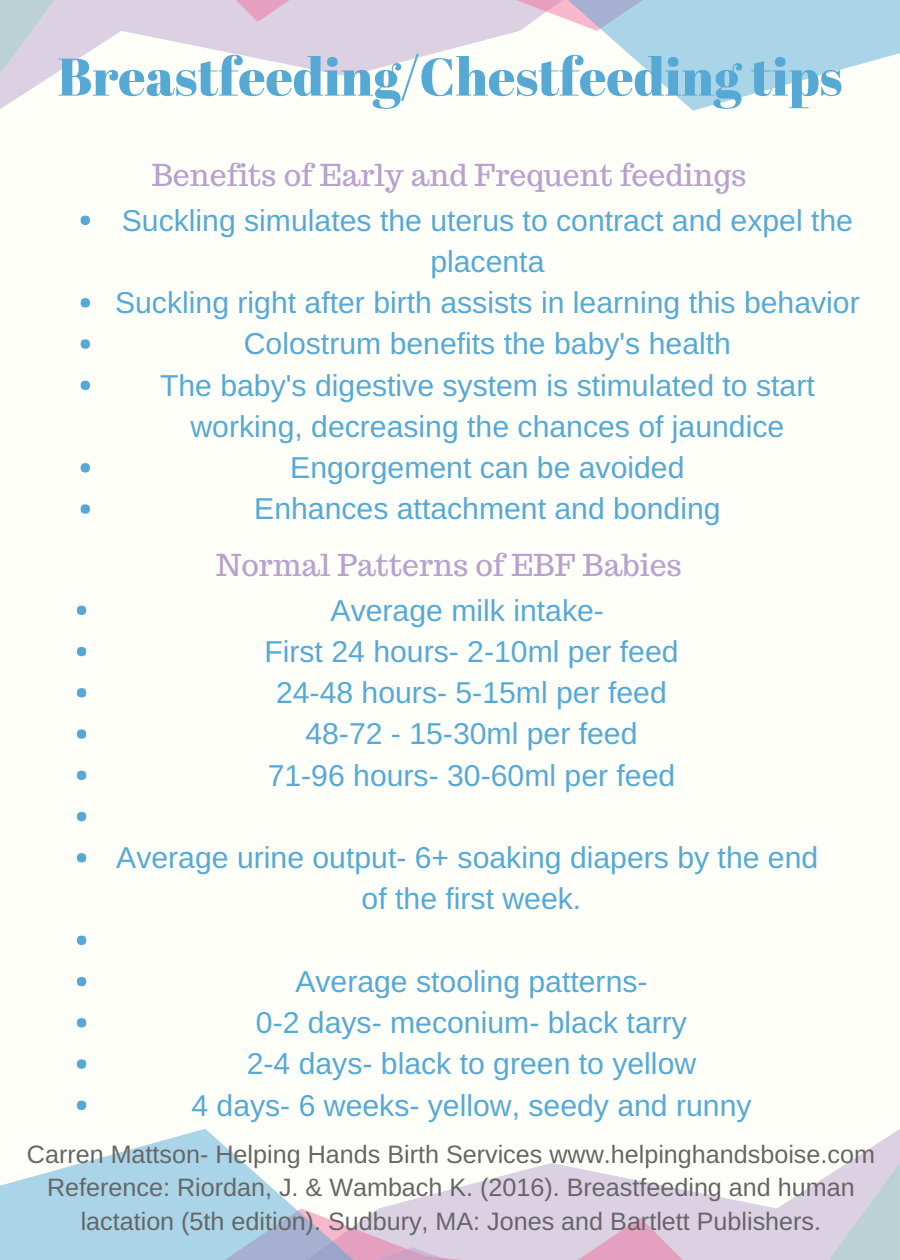
<style>
.page{position:relative;width:900px;height:1260px;background:#fff}
.page>*{position:absolute;margin:0;border:0;box-sizing:border-box;transform-origin:0 0}
.t1{font:52.75px "Abril Fatface";color:#56a9d5}
.t2{font:30.25px/41.2px "Arimo";color:#56a9d5;text-align:center}
.t3{font:30.25px "Trocchi";color:#b9a1cd}
.t4{font:25.25px/33.8px "Arimo";color:#666;text-align:center}
</style>
<div class="page">
<div style="left:0;top:362px;width:900px;height:898px;background:#fffffa"></div>
<svg style="left:0;top:1129px;width:253px;height:80px;fill:#aad4e7"></svg>
<svg style="left:253px;top:1129px;width:647px;height:80px"></svg>
<svg style="left:0;top:1209px;width:900px;height:51px;background:#c9cbde"></svg>
<div style="left:0;top:0;width:900px;height:878px;background:#fffffa"></div>
<svg style="left:645px;top:0;width:255px;height:111px;fill:#aad4e7"></svg>
<svg style="left:0;top:0;width:645px;height:109px"></svg>
<div style="left:81px;top:216px;width:9px;height:9px;background:#56a9d5;border-radius:50%"></div>
<div style="left:81px;top:298px;width:9px;height:10px;background:#56a9d5;border-radius:50%"></div>
<div style="left:81px;top:339px;width:9px;height:10px;background:#56a9d5;border-radius:50%"></div>
<div style="left:81px;top:381px;width:9px;height:9px;background:#56a9d5;border-radius:50%"></div>
<div style="left:81px;top:463px;width:9px;height:9px;background:#56a9d5;border-radius:50%"></div>
<div style="left:81px;top:504px;width:9px;height:10px;background:#56a9d5;border-radius:50%"></div>
<div style="left:77px;top:606px;width:9px;height:9px;background:#56a9d5;border-radius:50%"></div>
<div style="left:77px;top:647px;width:9px;height:9px;background:#56a9d5;border-radius:50%"></div>
<div style="left:77px;top:688px;width:9px;height:10px;background:#56a9d5;border-radius:50%"></div>
<div style="left:77px;top:729px;width:9px;height:10px;background:#56a9d5;border-radius:50%"></div>
<div style="left:77px;top:771px;width:9px;height:9px;background:#56a9d5;border-radius:50%"></div>
<div style="left:77px;top:812px;width:9px;height:9px;background:#56a9d5;border-radius:50%"></div>
<div style="left:77px;top:853px;width:9px;height:9px;background:#56a9d5;border-radius:50%"></div>
<div style="left:77px;top:936px;width:9px;height:9px;background:#56a9d5;border-radius:50%"></div>
<div style="left:77px;top:977px;width:9px;height:9px;background:#56a9d5;border-radius:50%"></div>
<div style="left:77px;top:1018px;width:9px;height:10px;background:#56a9d5;border-radius:50%"></div>
<div style="left:77px;top:1059px;width:9px;height:10px;background:#56a9d5;border-radius:50%"></div>
<div style="left:77px;top:1101px;width:9px;height:9px;background:#56a9d5;border-radius:50%"></div>
<h1 class="t1" style="left:58px;top:40px;width:786px">Breastfeeding/Chestfeeding tips</h1>
<p class="t3" style="left:152px;top:155px;width:596px">Benefits of Early and Frequent feedings</p>
<p class="t2" style="left:115px;top:200px;width:746px">Suckling simulates the uterus to contract and expel the placenta<br>Suckling right after birth assists in learning this behavior Colostrum benefits the baby's health<br>The baby's digestive system is stimulated to start working, decreasing the chances of jaundice Engorgement can be avoided<br>Enhances attachment and bonding</p>
<p class="t3" style="left:216px;top:545px;width:467px">Normal Patterns of EBF Babies</p>
<p class="t2" style="left:264px;top:590px;width:416px">Average milk intake-<br>First 24 hours- 2-10ml per feed<br>24-48 hours- 5-15ml per feed<br>48-72 - 15-30ml per feed<br>71-96 hours- 30-60ml per feed</p>
<p class="t2" style="left:116px;top:837px;width:704px">Average urine output- 6+ soaking diapers by the end of the first week.</p>
<p class="t2" style="left:191px;top:961px;width:562px">Average stooling patterns-<br>0-2 days- meconium- black tarry<br>2-4 days- black to green to yellow<br>4 days- 6 weeks- yellow, seedy and runny</p>
<p class="t4" style="left:27px;top:1137px;width:850px">Carren Mattson- Helping Hands Birth Services www.helpinghandsboise.com<br>Reference: Riordan, J. &amp; Wambach K. (2016). Breastfeeding and human lactation (5th edition). Sudbury, MA: Jones and Bartlett Publishers.</p>
</div>
